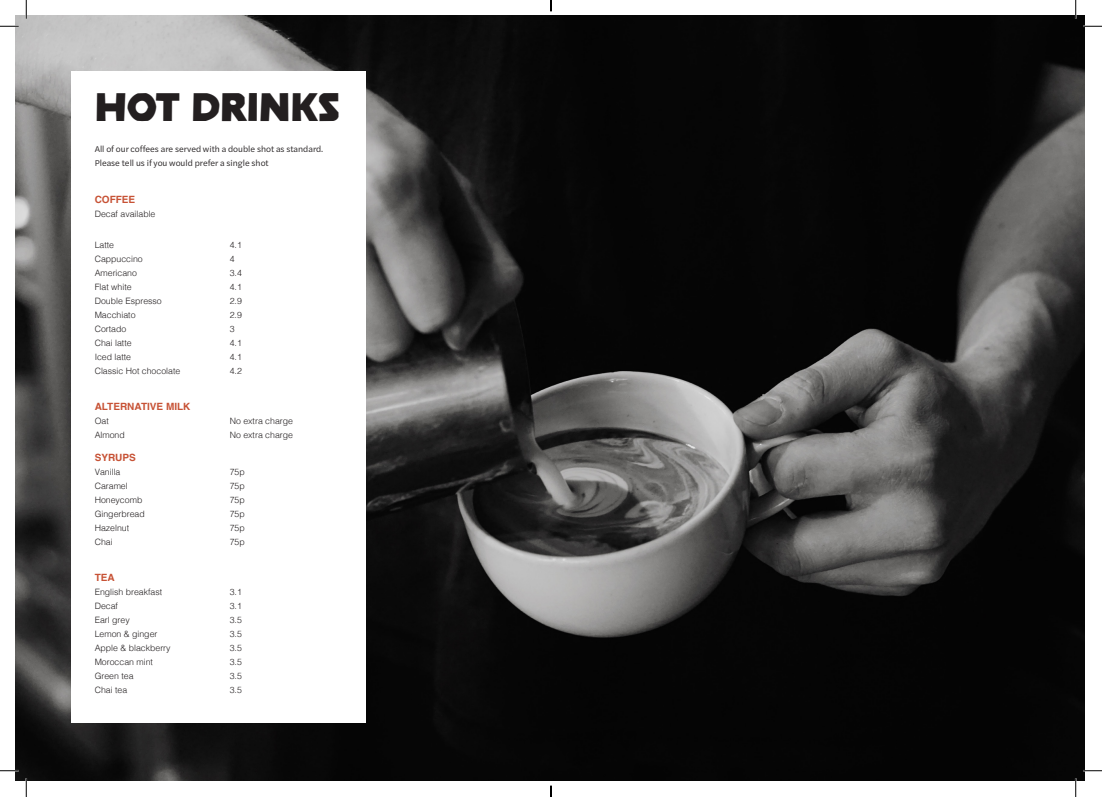
<style>
.page{position:relative;width:1102px;height:797px;background:#fff}
.page>*{position:absolute;margin:0;border:0;box-sizing:border-box;transform-origin:0 0}
.Menu_Section{font:500 45px "Poleno";color:#231f20}
.Menu_Section-2{font:700 10px "Helvetica";color:#c75235}
.Menu_item{font:300 8.75px "Helvetica";color:#231f20}
.Menu_item-2{font:8.75px/14px "Halyard Text";color:#231f20}
</style>
<div class="page">
<img style="left:16px;top:16px;width:1068px;height:764px">
<div style="left:71px;top:71px;width:294px;height:651px;background:#fff"></div>
<svg style="left:0;top:25px;width:19px;height:2px"></svg>
<svg style="left:1083px;top:25px;width:18px;height:2px"></svg>
<svg style="left:0;top:770px;width:19px;height:1px"></svg>
<svg style="left:1083px;top:770px;width:18px;height:1px"></svg>
<svg style="left:25px;top:0;width:2px;height:19px"></svg>
<svg style="left:25px;top:778px;width:2px;height:19px"></svg>
<svg style="left:1074px;top:0;width:2px;height:19px"></svg>
<svg style="left:1074px;top:778px;width:2px;height:19px"></svg>
<svg style="left:550px;top:785px;width:1px;height:12px"></svg>
<p class="Menu_Section" style="left:95px;top:83px;width:246px">HOT DRINKS</p>
<p class="Menu_item-2" style="left:95px;top:141px;width:230px">All of our coffees are served with a double shot as standard.<br>Please tell us if you would prefer a single shot</p>
<p class="Menu_Section-2" style="left:95px;top:194px;width:42px">COFFEE</p>
<p class="Menu_item" style="left:95px;top:207px;width:62px">Decaf available</p>
<p class="Menu_item" style="left:95px;top:237px;width:21px">Latte</p>
<p class="Menu_item" style="left:230px;top:237px;width:14px">4.1</p>
<p class="Menu_item" style="left:95px;top:251px;width:50px">Cappuccino</p>
<p class="Menu_item" style="left:230px;top:251px;width:6px">4</p>
<p class="Menu_item" style="left:95px;top:265px;width:44px">Americano</p>
<p class="Menu_item" style="left:230px;top:265px;width:14px">3.4</p>
<p class="Menu_item" style="left:95px;top:279px;width:38px">Flat white</p>
<p class="Menu_item" style="left:230px;top:279px;width:14px">4.1</p>
<p class="Menu_item" style="left:95px;top:293px;width:69px">Double Espresso</p>
<p class="Menu_item" style="left:230px;top:293px;width:14px">2.9</p>
<p class="Menu_item" style="left:95px;top:307px;width:42px">Macchiato</p>
<p class="Menu_item" style="left:230px;top:307px;width:14px">2.9</p>
<p class="Menu_item" style="left:95px;top:321px;width:33px">Cortado</p>
<p class="Menu_item" style="left:230px;top:321px;width:6px">3</p>
<p class="Menu_item" style="left:95px;top:335px;width:38px">Chai latte</p>
<p class="Menu_item" style="left:230px;top:335px;width:14px">4.1</p>
<p class="Menu_item" style="left:95px;top:349px;width:38px">Iced latte</p>
<p class="Menu_item" style="left:230px;top:349px;width:14px">4.1</p>
<p class="Menu_item" style="left:95px;top:363px;width:87px">Classic Hot chocolate</p>
<p class="Menu_item" style="left:230px;top:363px;width:14px">4.2</p>
<p class="Menu_Section-2" style="left:95px;top:400px;width:97px">ALTERNATIVE MILK</p>
<p class="Menu_item" style="left:95px;top:413px;width:16px">Oat</p>
<p class="Menu_item" style="left:230px;top:413px;width:65px">No extra charge</p>
<p class="Menu_item" style="left:95px;top:427px;width:32px">Almond</p>
<p class="Menu_item" style="left:230px;top:427px;width:65px">No extra charge</p>
<p class="Menu_Section-2" style="left:95px;top:451px;width:43px">SYRUPS</p>
<p class="Menu_item" style="left:95px;top:464px;width:27px">Vanilla</p>
<p class="Menu_item" style="left:230px;top:464px;width:17px">75p</p>
<p class="Menu_item" style="left:95px;top:478px;width:35px">Caramel</p>
<p class="Menu_item" style="left:230px;top:478px;width:17px">75p</p>
<p class="Menu_item" style="left:95px;top:492px;width:49px">Honeycomb</p>
<p class="Menu_item" style="left:230px;top:492px;width:17px">75p</p>
<p class="Menu_item" style="left:95px;top:506px;width:52px">Gingerbread</p>
<p class="Menu_item" style="left:230px;top:506px;width:17px">75p</p>
<p class="Menu_item" style="left:95px;top:520px;width:36px">Hazelnut</p>
<p class="Menu_item" style="left:230px;top:520px;width:17px">75p</p>
<p class="Menu_item" style="left:95px;top:534px;width:19px">Chai</p>
<p class="Menu_item" style="left:230px;top:534px;width:17px">75p</p>
<p class="Menu_Section-2" style="left:95px;top:572px;width:21px">TEA</p>
<p class="Menu_item" style="left:95px;top:585px;width:69px">English breakfast</p>
<p class="Menu_item" style="left:230px;top:585px;width:14px">3.1</p>
<p class="Menu_item" style="left:95px;top:599px;width:25px">Decaf</p>
<p class="Menu_item" style="left:230px;top:599px;width:14px">3.1</p>
<p class="Menu_item" style="left:95px;top:613px;width:36px">Earl grey</p>
<p class="Menu_item" style="left:230px;top:613px;width:14px">3.5</p>
<p class="Menu_item" style="left:95px;top:627px;width:64px">Lemon &amp; ginger</p>
<p class="Menu_item" style="left:230px;top:627px;width:14px">3.5</p>
<p class="Menu_item" style="left:95px;top:641px;width:77px">Apple &amp; blackberry</p>
<p class="Menu_item" style="left:230px;top:641px;width:14px">3.5</p>
<p class="Menu_item" style="left:95px;top:655px;width:60px">Moroccan mint</p>
<p class="Menu_item" style="left:230px;top:655px;width:14px">3.5</p>
<p class="Menu_item" style="left:95px;top:669px;width:40px">Green tea</p>
<p class="Menu_item" style="left:230px;top:669px;width:14px">3.5</p>
<p class="Menu_item" style="left:95px;top:683px;width:34px">Chai tea</p>
<p class="Menu_item" style="left:230px;top:683px;width:14px">3.5</p>
</div>
